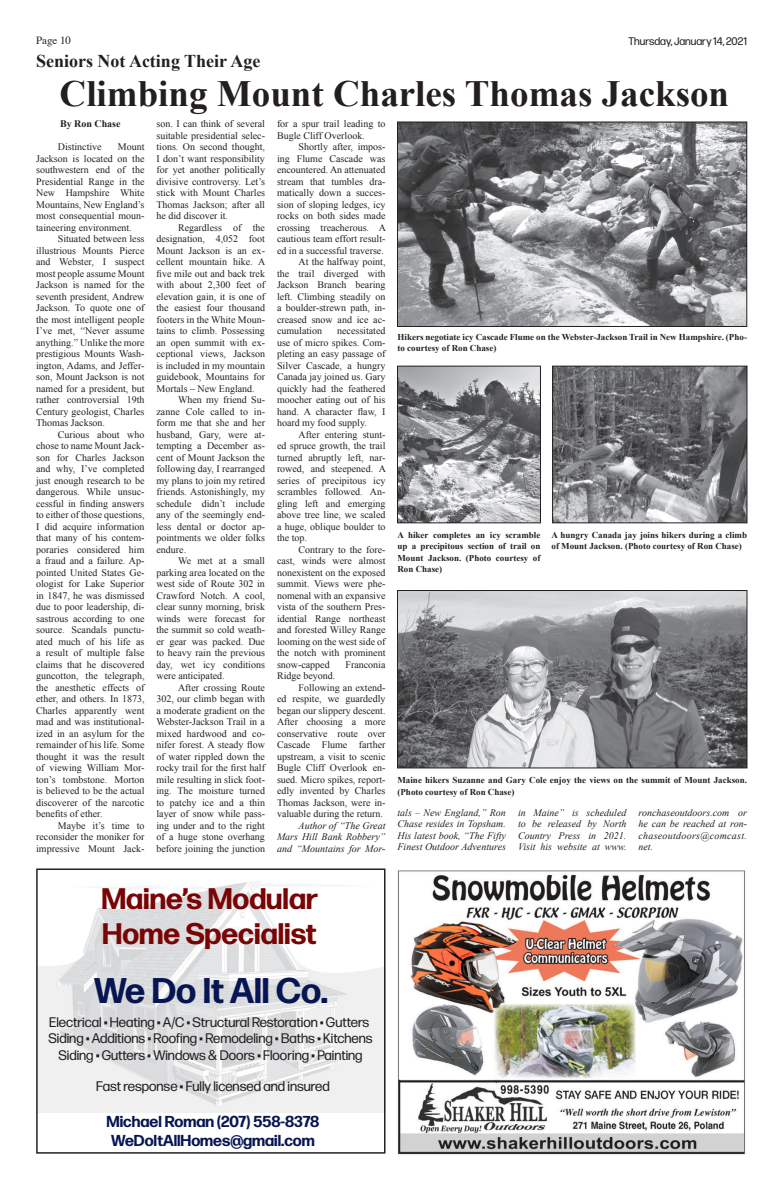
<style>
.page{position:relative;width:783px;height:1188px;background:#fff}
.page>*{position:absolute;margin:0;border:0;box-sizing:border-box;transform-origin:0 0}
.Headline{font:700 37px "Times New Roman";color:#231f20}
.t1{font:700 35.6px "Forma DJR Deck";color:#071653}
.t2{font:700 29.7px/35.6px "Forma DJR Deck";color:#790405}
.Dek_-_subhead{font:700 18px "Times New Roman";color:#231f20}
.t3{font:700 15.8px/19px "Forma DJR Deck";color:#071653}
.t4{font:13.9px/16.6px "Forma DJR Deck";color:#231f20;text-align:center}
.t5{font:11px "Forma DJR Deck";color:#231f20}
.t6{font:11px "Times";color:#231f20}
.Body_Text_TCT{font:10px/11.5px "Times New Roman";color:#231f20;text-align:justify}
.Body_Text_TCT-2{font:italic 10px/11.5px "Times New Roman";color:#231f20;text-align:justify}
.Byline1{font:700 10px "Times New Roman";color:#231f20}
.t7{font:700 9px/11.5px "Times New Roman";color:#231f20}
</style>
<div class="page">
<img style="left:398px;top:870px;width:348px;height:285px">
<img style="left:38px;top:881px;width:346px;height:232px">
<div style="left:36px;top:868px;width:350px;height:286px;border:1px solid #231f20"></div>
<img style="left:399px;top:124px;width:346px;height:201px">
<div style="left:397px;top:122px;width:350px;height:205px;border:1px solid #231f20"></div>
<img style="left:554px;top:368px;width:191px;height:153px">
<div style="left:552px;top:366px;width:195px;height:157px;border:1px solid #231f20"></div>
<img style="left:399px;top:368px;width:140px;height:153px">
<div style="left:397px;top:366px;width:144px;height:157px;border:1px solid #231f20"></div>
<img style="left:399px;top:592px;width:346px;height:174px">
<div style="left:397px;top:590px;width:350px;height:178px;border:1px solid #231f20"></div>
<p class="t6" style="left:36px;top:30px;width:37px">Page 10</p>
<p class="t5" style="left:629px;top:34px;width:120px">Thursday, January 14, 2021</p>
<p class="Dek_-_subhead" style="left:36px;top:49px;width:226px">Seniors Not Acting Their Age</p>
<p class="Headline" style="left:60px;top:68px;width:671px">Climbing Mount Charles Thomas Jackson</p>
<p class="Byline1" style="left:60px;top:117px;width:62px">By Ron Chase</p>
<p class="Body_Text_TCT" style="left:58px;top:141px;width:45px">Distinctive</p>
<p class="Body_Text_TCT" style="left:156px;top:118px;width:110px">son. I can think of several suitable presidential selec&shy;tions. On second thought, I don’t want responsibility for yet another politically divisive controversy. Let’s stick with Mount Charles Thomas Jackson; after all he did discover it.</p>
<p class="Body_Text_TCT" style="left:156px;top:221px;width:111px;text-indent:22px">Regardless of the designation, 4,052 foot Mount Jackson is an ex&shy;cellent mountain hike. A five mile out and back trek with about 2,300 feet of elevation gain, it is one of the easiest four thousand footers in the White Moun&shy;tains to climb. Possessing an open summit with ex&shy;ceptional views, Jackson is included in my mountain guidebook, Mountains for Mortals – New England.</p>
<p class="Body_Text_TCT" style="left:156px;top:394px;width:110px;text-indent:22px">When my friend Su&shy;zanne Cole called to in&shy;form me that she and her husband, Gary, were at&shy;tempting a December as&shy;cent of Mount Jackson the following day, I rearranged my plans to join my retired friends. Astonishingly, my schedule didn’t include any of the seemingly end&shy;less dental or doctor ap&shy;pointments we older folks endure.</p>
<p class="Body_Text_TCT" style="left:156px;top:555px;width:110px;text-indent:22px">We met at a small parking area located on the west side of Route 302 in Crawford Notch. A cool, clear sunny morning, brisk winds were forecast for the summit so cold weath&shy;er gear was packed. Due to heavy rain the previous day, wet icy conditions were anticipated.</p>
<p class="Body_Text_TCT" style="left:156px;top:681px;width:110px;text-indent:22px">After crossing Route 302, our climb began with a moderate gradient on the Webster-Jackson Trail in a mixed hardwood and co&shy;nifer forest. A steady flow of water rippled down the rocky trail for the first half mile resulting in slick foot&shy;ing. The moisture turned to patchy ice and a thin layer of snow while pass&shy;ing under and to the right of a huge stone overhang before joining the junction</p>
<p class="Body_Text_TCT" style="left:277px;top:118px;width:110px">for a spur trail leading to<br>Bugle Cliff Overlook.</p>
<p class="Body_Text_TCT" style="left:277px;top:141px;width:111px;text-indent:22px">Shortly after, impos&shy;ing Flume Cascade was encountered. An attenuated stream that tumbles dra&shy;matically down a succes&shy;sion of sloping ledges, icy rocks on both sides made crossing treacherous. A cautious team effort result&shy;ed in a successful traverse.</p>
<p class="Body_Text_TCT" style="left:277px;top:256px;width:110px;text-indent:22px">At the halfway point, the trail diverged with Jackson Branch bearing left. Climbing steadily on a boulder-strewn path, in&shy;creased snow and ice ac&shy;cumulation</p>
<p class="Body_Text_TCT" style="left:36px;top:141px;width:110px;text-indent:82px">Mount Jackson is located on the southwestern end of the Presidential Range in the New Hampshire White Mountains, New England’s most consequential moun&shy;taineering environment.</p>
<p class="Body_Text_TCT" style="left:36px;top:233px;width:110px;text-indent:22px">Situated between less illustrious Mounts Pierce and Webster, I suspect most people assume Mount Jackson is named for the seventh president, Andrew Jackson. To quote one of the most intelligent people I’ve met, “Never assume anything.” Unlike the more prestigious Mounts Wash&shy;ington, Adams, and Jeffer&shy;son, Mount Jackson is not named for a president, but rather controversial 19th Century geologist, Charles Thomas Jackson.</p>
<p class="Body_Text_TCT" style="left:36px;top:429px;width:110px;text-indent:22px">Curious about who chose to name Mount Jack&shy;son for Charles Jackson and why, I’ve completed just enough research to be dangerous. While unsuc&shy;cessful in finding answers to either of those questions, I did acquire information that many of his contem&shy;poraries considered him a fraud and a failure. Ap&shy;pointed United States Ge&shy;ologist for Lake Superior in 1847, he was dismissed due to poor leadership, di&shy;sastrous according to one source. Scandals punctu&shy;ated much of his life as a result of multiple false claims that he discovered guncotton, the telegraph, the anesthetic effects of ether, and others. In 1873, Charles apparently went mad and was institutional&shy;ized in an asylum for the remainder of his life. Some thought it was the result of viewing William Mor&shy;ton’s tombstone. Morton is believed to be the actual discoverer of the narcotic benefits of ether.</p>
<p class="Body_Text_TCT" style="left:36px;top:820px;width:110px;text-indent:22px">Maybe it’s time to reconsider the moniker for impressive Mount Jack-</p>
<p class="Body_Text_TCT" style="left:277px;top:325px;width:110px;text-indent:60px">necessitated use of micro spikes. Com&shy;pleting an easy passage of Silver Cascade, a hungry Canada jay joined us. Gary quickly had the feathered moocher eating out of his hand. A character flaw, I hoard my food supply.</p>
<p class="Body_Text_TCT" style="left:277px;top:428px;width:111px;text-indent:22px">After entering stunt&shy;ed spruce growth, the trail turned abruptly left, nar&shy;rowed, and steepened. A series of precipitous icy scrambles followed. An&shy;gling left and emerging above tree line, we scaled a huge, oblique boulder to the top.</p>
<p class="Body_Text_TCT" style="left:277px;top:543px;width:110px;text-indent:22px">Contrary to the fore&shy;cast, winds were almost nonexistent on the exposed summit. Views were phe&shy;nomenal with an expansive vista of the southern Pres&shy;idential Range northeast and forested Willey Range looming on the west side of the notch with prominent snow-capped</p>
<p class="t7" style="left:398px;top:331px;width:351px">Hikers negotiate icy Cascade Flume on the Webster-Jackson Trail in New Hampshire. (Pho&shy;to courtesy of Ron Chase)</p>
<p class="t7" style="left:398px;top:529px;width:144px;text-align:justify">A hiker completes an icy scramble up a precipitous section of trail on Mount Jackson. (Photo courtesy of Ron Chase)</p>
<p class="t7" style="left:552px;top:529px;width:197px">A hungry Canada jay joins hikers during a climb of Mount Jackson. (Photo courtesy of Ron Chase)</p>
<p class="Body_Text_TCT" style="left:346px;top:658px;width:41px">Franconia</p>
<p class="Body_Text_TCT" style="left:277px;top:670px;width:60px">Ridge beyond.</p>
<p class="Body_Text_TCT" style="left:277px;top:681px;width:110px;text-indent:22px">Following an extend&shy;ed respite, we guardedly began our slippery descent.<br>After choosing a more conservative route over Cascade Flume farther upstream, a visit to scenic Bugle Cliff Overlook en&shy;sued. Micro spikes, report&shy;edly invented by Charles Thomas Jackson, were in&shy;valuable during the return.</p>
<p class="Body_Text_TCT-2" style="left:277px;top:819px;width:110px;text-indent:22px">Author of “The Great Mars Hill Bank Robbery” and “Mountains for Mor-</p>
<p class="t7" style="left:398px;top:774px;width:351px">Maine hikers Suzanne and Gary Cole enjoy the views on the summit of Mount Jackson. (Photo courtesy of Ron Chase)</p>
<p class="Body_Text_TCT-2" style="left:398px;top:806px;width:110px">tals – New England,” Ron Chase resides in Topsham.<br>His latest book, “The Fifty Finest Outdoor Adventures</p>
<p class="Body_Text_TCT-2" style="left:518px;top:806px;width:110px">in Maine” is scheduled to be released by North Country Press in 2021.<br>Visit his website at www.</p>
<p class="Body_Text_TCT-2" style="left:638px;top:806px;width:110px">ronchaseoutdoors.com or he can be reached at ron&shy;chaseoutdoors@comcast. net.</p>
<p class="t2" style="left:102px;top:880px;width:218px">Maine’s Modular<br>Home Specialist</p>
<p class="t1" style="left:94px;top:968px;width:235px">We Do It All Co.</p>
<p class="t4" style="left:49px;top:1013px;width:325px">Electrical • Heating • A/C • Structural Restoration • Gutters<br>Siding • Additions • Roofing • Remodeling • Baths • Kitchens<br>Siding • Gutters • Windows &amp; Doors • Flooring • Painting</p>
<p class="t4" style="left:96px;top:1077px;width:235px">Fast response • Fully licensed and insured</p>
<p class="t3" style="left:107px;top:1111px;width:214px">Michael Roman (207) 558-8378<br>WeDoItAllHomes@gmail.com</p>
</div>
